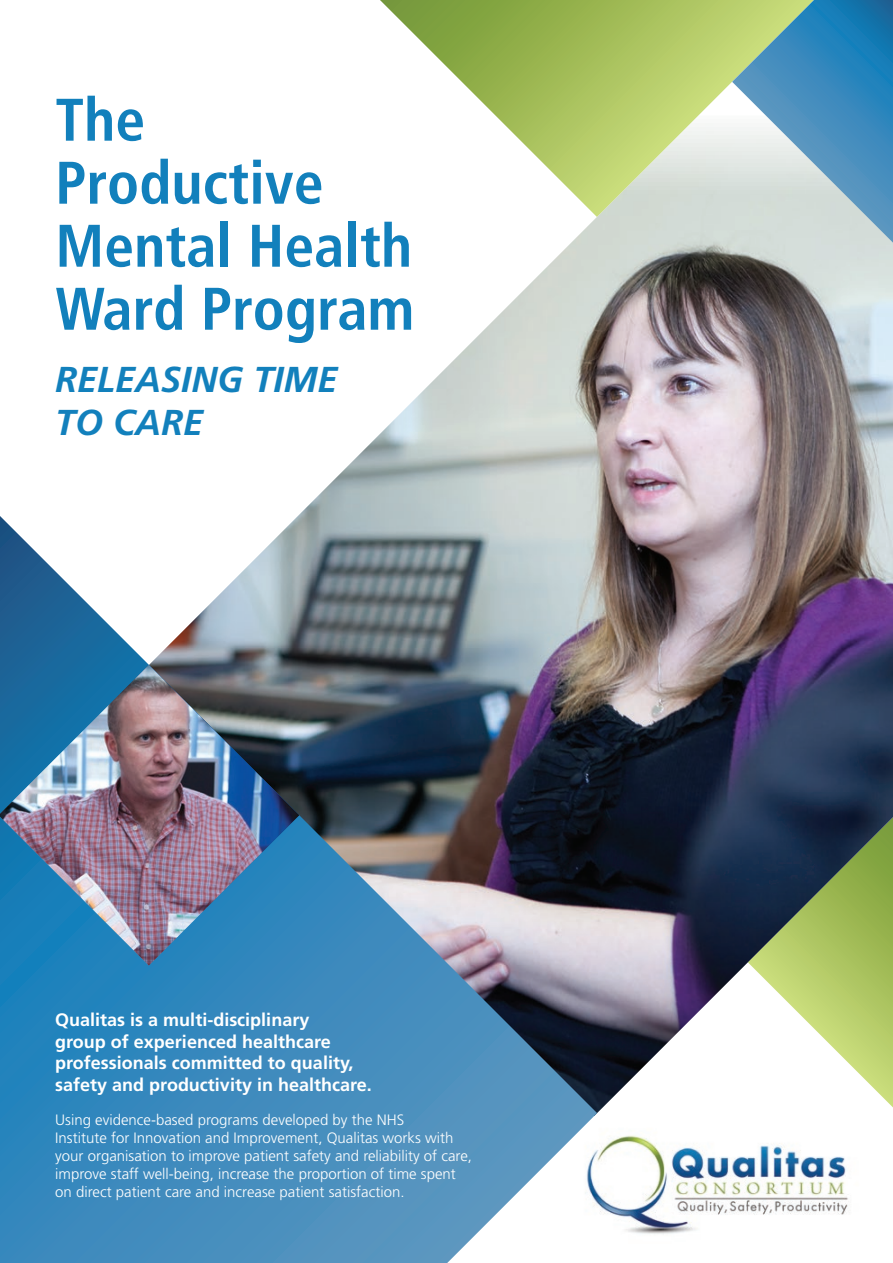
<style>
.page{position:relative;width:893px;height:1263px;background:#fff}
.page>*{position:absolute;margin:0;border:0;box-sizing:border-box;transform-origin:0 0}
.t1{font:700 condensed 60px/63px "Frutiger";color:#1280bc}
.t2{font:italic 700 36px/43.5px "Frutiger";color:#1280bc}
.t3{font:700 18px/21.6px "Frutiger";color:#fff}
.t4{font:300 15px/18px "Frutiger";color:#fff}
</style>
<div class="page">
<img style="left:298px;top:217px;width:595px;height:896px">
<img style="left:597px;top:1135px;width:251px;height:99px">
<svg style="left:380px;top:0;width:352px;height:217px"></svg>
<img style="left:0;top:516px;width:597px;height:747px">
<svg style="left:732px;top:0;width:161px;height:243px;background:#7aacc1"></svg>
<img style="left:0;top:665px;width:299px;height:300px">
<h1 class="t1" style="left:55px;top:88px;width:360px">The<br>Productive<br>Mental Health<br>Ward Program</h1>
<h2 class="t2" style="left:55px;top:357px;width:284px">RELEASING TIME<br>TO CARE</h2>
<p class="t3" style="left:55px;top:1009px;width:318px">Qualitas is a multi-disciplinary<br>group of experienced healthcare professionals committed to quality, safety and productivity in healthcare.</p>
<p class="t4" style="left:55px;top:1111px;width:418px">Using evidence-based programs developed by the NHS<br>Institute for Innovation and Improvement, Qualitas works with your organisation to improve patient safety and reliability of care, improve staff well-being, increase the proportion of time spent on direct patient care and increase patient satisfaction.</p>
</div>
